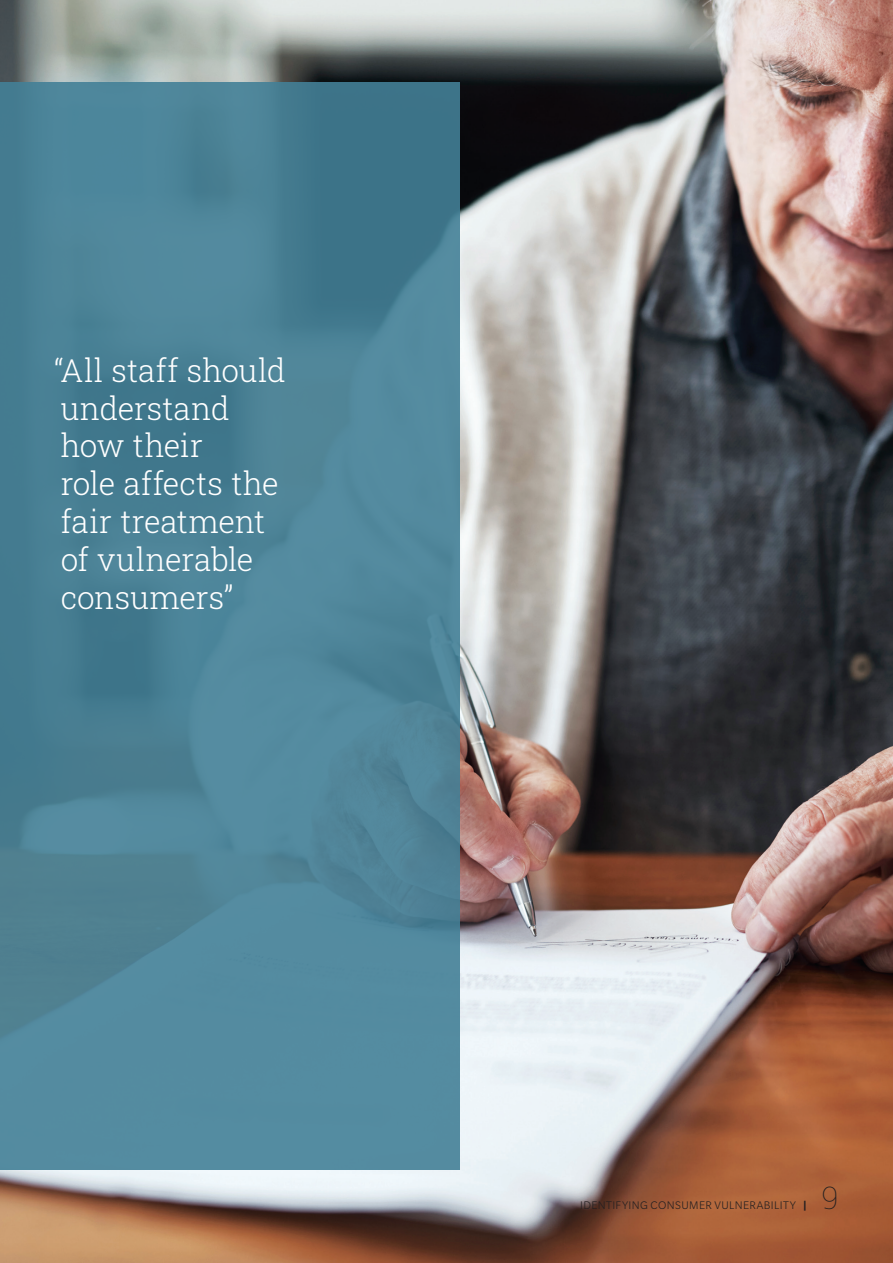
<style>
.page{position:relative;width:893px;height:1263px;background:#fff}
.page>*{position:absolute;margin:0;border:0;box-sizing:border-box;transform-origin:0 0}
._2_PQ{font:300 31.5px/37.8px "Roboto Slab";letter-spacing:-.005em;color:#fff}
.t1{font:100 30.9px "Roboto Slab";color:#231f20}
.t2{font:300 12px "Slate Pro";letter-spacing:.035em;color:#231f20}
.s1{font-weight:700}
</style>
<div class="page">
<img style="left:0;top:0;width:893px;height:1263px">
<div style="left:0;top:82px;width:459px;height:1087px;background:linear-gradient(to bottom,#467d92,#548a9e)"></div>
<p class="_2_PQ" style="left:54px;top:351px;width:233px">“All staff should understand how their<br>role affects the fair treatment of vulnerable consumers”</p>
<p class="t2" style="left:580px;top:1199px;width:228px">IDENTIFYING CONSUMER VULNERABILITY <span class="s1">|</span></p>
<p class="t1" style="left:822px;top:1176px;width:18px">9</p>
</div>
